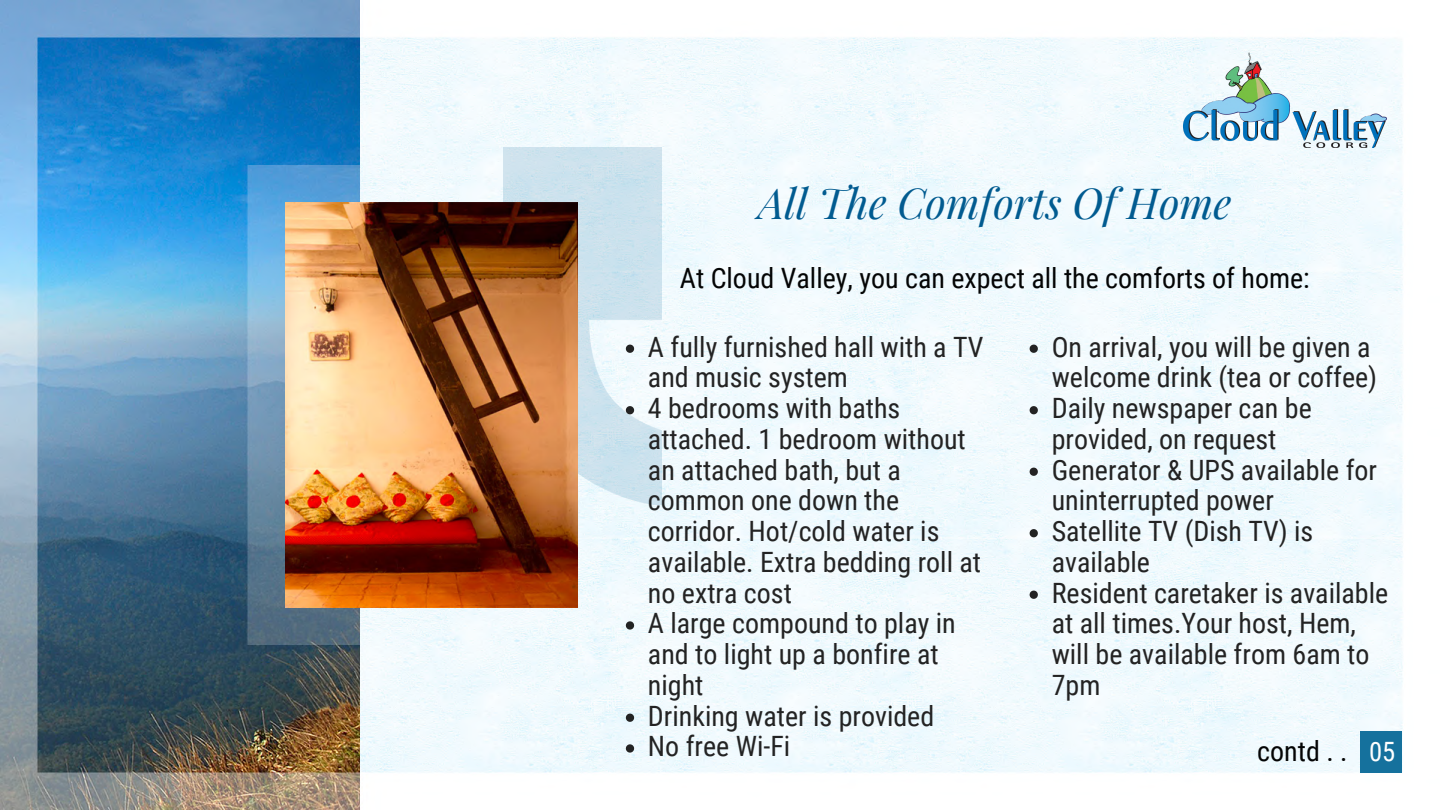
<style>
.page{position:relative;width:1440px;height:810px;background:#fff}
.page>*{position:absolute;margin:0;border:0;box-sizing:border-box;transform-origin:0 0}
.t1{font:italic 42px "Playfair Display";color:#015b90}
.t2{font:28px/30.8px "Roboto Condensed";color:#232323}
.t3{font:28px "Roboto Condensed";color:#040505}
.t4{font:26.6px "Roboto Condensed";color:#fff}
</style>
<div class="page">
<img style="left:0;top:0;width:1403px;height:810px">
<img style="left:504px;top:148px;width:158px;height:357px">
<img style="left:285px;top:203px;width:293px;height:405px">
<img style="left:1184px;top:52px;width:204px;height:96px">
<svg style="left:626px;top:345px;width:8px;height:8px"></svg>
<svg style="left:626px;top:406px;width:8px;height:8px"></svg>
<svg style="left:626px;top:621px;width:8px;height:9px"></svg>
<svg style="left:626px;top:714px;width:8px;height:8px"></svg>
<svg style="left:626px;top:744px;width:8px;height:9px"></svg>
<svg style="left:1030px;top:345px;width:8px;height:8px"></svg>
<svg style="left:1030px;top:406px;width:8px;height:8px"></svg>
<svg style="left:1030px;top:468px;width:8px;height:8px"></svg>
<svg style="left:1030px;top:529px;width:8px;height:8px"></svg>
<svg style="left:1030px;top:591px;width:8px;height:8px"></svg>
<div style="left:1360px;top:731px;width:42px;height:42px;background:#15719d"></div>
<p class="t1" style="left:758px;top:174px;width:475px">All The Comforts Of Home</p>
<p class="t3" style="left:680px;top:262px;width:631px">At Cloud Valley, you can expect all the comforts of home:</p>
<p class="t2" style="left:648px;top:332px;width:337px">A fully furnished hall with a TV and music system</p>
<p class="t2" style="left:648px;top:393px;width:335px">4 bedrooms with baths attached. 1 bedroom without an attached bath, but a common one down the corridor. Hot/cold water is available. Extra bedding roll at no extra cost</p>
<p class="t2" style="left:648px;top:608px;width:309px">A large compound to play in and to light up a bonfire at night</p>
<p class="t2" style="left:648px;top:701px;width:288px">Drinking water is provided</p>
<p class="t2" style="left:648px;top:731px;width:144px">No free Wi-Fi</p>
<p class="t2" style="left:1052px;top:332px;width:327px">On arrival, you will be given a welcome drink (tea or coffee)</p>
<p class="t2" style="left:1052px;top:393px;width:262px">Daily newspaper can be provided, on request</p>
<p class="t2" style="left:1052px;top:455px;width:327px">Generator &amp; UPS available for uninterrupted power</p>
<p class="t2" style="left:1052px;top:516px;width:263px">Satellite TV (Dish TV) is available</p>
<p class="t2" style="left:1052px;top:578px;width:338px">Resident caretaker is available at all times.Your host, Hem, will be available from 6am to<br>7pm</p>
<p class="t3" style="left:1257px;top:735px;width:92px">contd . .</p>
<p class="t4" style="left:1369px;top:736px;width:28px">05</p>
</div>
